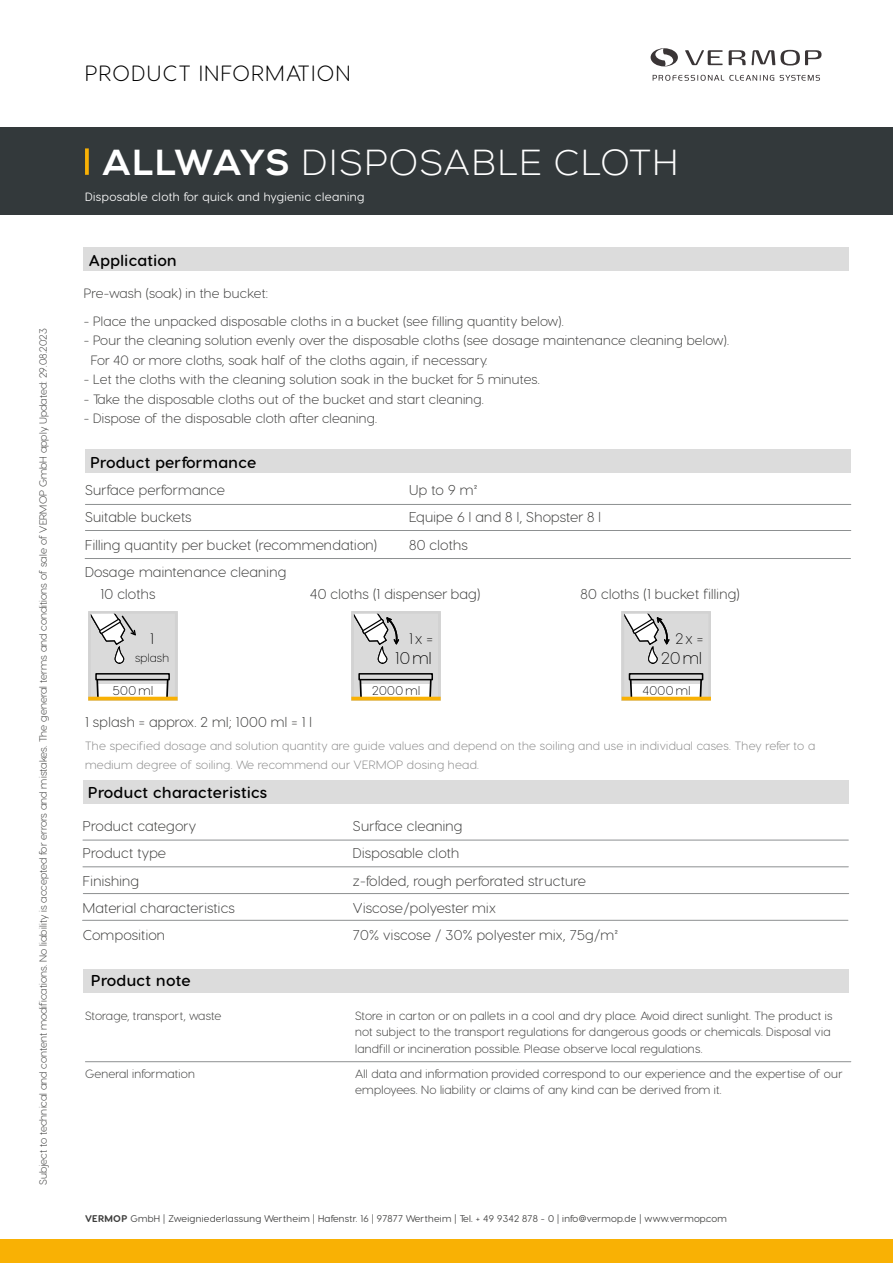
<style>
.page{position:relative;width:893px;height:1263px;background:#fff}
.page>*{position:absolute;margin:0;border:0;box-sizing:border-box;transform-origin:0 0}
.t1{font:300 36px "Nexa";letter-spacing:.03em;color:#fff}
.t2{font:300 22.05px "Visby Round CF";letter-spacing:.07em;color:#000}
.t3{font:200 16.95px "Visby Round CF";letter-spacing:.01em;color:#000}
.t4{font:600 15.75px "Visby Round CF";letter-spacing:.03em;color:#000}
.t5{font:200 15.3px "Visby Round CF";color:#000}
.t6{font:300 14.25px/22.5px "Visby Round CF";letter-spacing:.02em;color:#3c3c3b}
.t7{font:300 14.25px "Visby Round CF";color:#3c3c3b}
.t8{font:300 13.5px/19.5px "Visby Round CF";letter-spacing:.02em;color:#3c3c3b}
.t9{font:200 12.75px "Visby Round CF";letter-spacing:.03em;color:#000}
.t10{font:300 12px/16.5px "Visby Round CF";letter-spacing:.02em;color:#3c3c3b}
.t11{font:300 12px/18.8px "Visby Round CF";letter-spacing:.03em;color:#878787}
.t12{font:12px "Visby Round CF";letter-spacing:.04em;color:#fff}
.t13{font:300 12px "Visby Round CF";color:#3c3c3b}
.t14{font:200 11.85px "Visby Round CF";letter-spacing:.01em;color:#000}
.t15{font:300 10.5px "Visby Round CF";letter-spacing:.01em;color:#3c3c3b}
.t16{font:9.75px "Visby Round CF";letter-spacing:.03em;color:#3c3c3b}
.s1{font-family:"Nexa X Bold";font-weight:400}
.s2{font-weight:700}
</style>
<div class="page">
<div style="left:0;top:128px;width:893px;height:87px;background:#33393b"></div>
<div style="left:0;top:1239px;width:893px;height:24px;background:#f9b104"></div>
<div style="left:88px;top:611px;width:90px;height:89px;background:#dadada"></div>
<div style="left:95px;top:673px;width:75px;height:7px;border:2px solid #000"></div>
<svg style="left:90px;top:613px;width:46px;height:51px"></svg>
<div style="left:97px;top:684px;width:71px;height:14px;background:#fff"></div>
<svg style="left:95px;top:678px;width:5px;height:19px"></svg>
<svg style="left:165px;top:678px;width:4px;height:19px"></svg>
<hr style="left:88px;top:697px;width:90px;height:3px;background:#f9b104">
<div style="left:622px;top:611px;width:89px;height:89px;background:#dadada"></div>
<div style="left:631px;top:684px;width:70px;height:14px;background:#fff"></div>
<div style="left:629px;top:673px;width:74px;height:7px;border:2px solid #000"></div>
<svg style="left:629px;top:678px;width:4px;height:18px"></svg>
<svg style="left:699px;top:678px;width:4px;height:18px"></svg>
<svg style="left:626px;top:615px;width:44px;height:49px"></svg>
<div style="left:622px;top:611px;width:89px;height:89px;border:3px solid #d2d2d2"></div>
<hr style="left:622px;top:697px;width:89px;height:3px;background:#f9b104">
<div style="left:351px;top:611px;width:90px;height:89px;background:#dadada"></div>
<div style="left:360px;top:684px;width:71px;height:14px;background:#fff"></div>
<div style="left:358px;top:673px;width:75px;height:7px;border:2px solid #000"></div>
<svg style="left:359px;top:678px;width:4px;height:18px"></svg>
<svg style="left:428px;top:678px;width:5px;height:18px"></svg>
<svg style="left:355px;top:615px;width:45px;height:49px"></svg>
<div style="left:351px;top:611px;width:90px;height:89px;border:3px solid #d2d2d2"></div>
<hr style="left:351px;top:697px;width:90px;height:3px;background:#f9b104">
<div style="left:83px;top:969px;width:765px;height:24px;background:#dcdcdc"></div>
<svg style="left:85px;top:148px;width:4px;height:27px"></svg>
<svg style="left:752px;top:50px;width:69px;height:16px"></svg>
<svg style="left:729px;top:50px;width:17px;height:15px"></svg>
<svg style="left:685px;top:50px;width:38px;height:15px"></svg>
<svg style="left:653px;top:75px;width:167px;height:6px"></svg>
<svg style="left:651px;top:48px;width:27px;height:18px"></svg>
<div style="left:83px;top:780px;width:765px;height:24px;background:#dcdcdc"></div>
<div style="left:85px;top:450px;width:765px;height:23px;background:#dcdcdc"></div>
<hr style="left:83px;top:840px;width:765px;height:1px;background:#8d9091">
<hr style="left:83px;top:866px;width:765px;height:1px;background:#8d9091">
<hr style="left:83px;top:893px;width:766px;height:1px;background:#8d9091">
<hr style="left:83px;top:920px;width:765px;height:1px;background:#8d9091">
<hr style="left:85px;top:504px;width:766px;height:1px;background:#8d9091">
<hr style="left:85px;top:1061px;width:766px;height:1px;background:#8d9091">
<div style="left:84px;top:248px;width:765px;height:23px;background:#dcdcdc"></div>
<hr style="left:85px;top:558px;width:765px;height:1px;background:#8d9091">
<hr style="left:85px;top:530px;width:766px;height:1px;background:#8d9091">
<p class="t15" style="left:36px;top:1185px;width:858px;rotate:-90deg">Subject to technical and content modifications. No liability is accepted for errors and mistakes. The general terms and conditions of sale of VERMOP GmbH apply. Updated: 29.08.2023</p>
<h2 class="t2" style="left:85px;top:59px;width:267px">PRODUCT INFORMATION</h2>
<h1 class="t1" style="left:102px;top:141px;width:578px"><span class="s1">ALLWAYS</span> DISPOSABLE CLOTH</h1>
<p class="t12" style="left:85px;top:189px;width:281px">Disposable cloth for quick and hygienic cleaning</p>
<p class="t4" style="left:89px;top:250px;width:89px">Application</p>
<p class="t8" style="left:84px;top:283px;width:186px">Pre-wash (soak) in the bucket:</p>
<p class="t8" style="left:84px;top:311px;width:482px">- Place the unpacked disposable cloths in a bucket (see filling quantity below).</p>
<p class="t8" style="left:91px;top:330px;width:640px;text-indent:-7px">- Pour the cleaning solution evenly over the disposable cloths (see dosage maintenance cleaning below).<br>For 40 or more cloths, soak half of the cloths again, if necessary.</p>
<p class="t8" style="left:84px;top:369px;width:458px">- Let the cloths with the cleaning solution soak in the bucket for 5 minutes.</p>
<p class="t8" style="left:84px;top:389px;width:402px">- Take the disposable cloths out of the bucket and start cleaning.</p>
<p class="t8" style="left:84px;top:408px;width:295px">- Dispose of the disposable cloth after cleaning.</p>
<p class="t4" style="left:90px;top:452px;width:168px">Product performance</p>
<p class="t6" style="left:85px;top:479px;width:142px">Surface performance</p>
<p class="t6" style="left:409px;top:479px;width:70px">Up to 9 m²</p>
<p class="t6" style="left:85px;top:506px;width:108px">Suitable buckets</p>
<p class="t6" style="left:409px;top:506px;width:193px">Equipe 6 l and 8 l, Shopster 8 l</p>
<p class="t6" style="left:85px;top:533px;width:293px">Filling quantity per bucket (recommendation)</p>
<p class="t6" style="left:409px;top:533px;width:60px">80 cloths</p>
<p class="t6" style="left:100px;top:560px;width:187px;text-indent:-15px">Dosage maintenance cleaning<br>10 cloths</p>
<p class="t6" style="left:310px;top:583px;width:172px">40 cloths (1 dispenser bag)</p>
<p class="t6" style="left:581px;top:583px;width:161px">80 cloths (1 bucket filling)</p>
<p class="t5" style="left:150px;top:629px;width:5px">1</p>
<p class="t14" style="left:135px;top:650px;width:35px">splash</p>
<p class="t9" style="left:113px;top:683px;width:42px">500 ml</p>
<p class="t5" style="left:409px;top:629px;width:25px">1x =</p>
<p class="t3" style="left:395px;top:647px;width:38px">10ml</p>
<p class="t9" style="left:372px;top:683px;width:49px">2000 ml</p>
<p class="t5" style="left:675px;top:629px;width:29px">2x =</p>
<p class="t3" style="left:661px;top:647px;width:42px">20ml</p>
<p class="t9" style="left:642px;top:683px;width:50px">4000 ml</p>
<p class="t6" style="left:85px;top:710px;width:229px">1 splash = approx. 2 ml; 1000 ml = 1 l</p>
<p class="t11" style="left:85px;top:737px;width:732px">The specified dosage and solution quantity are guide values and depend on the soiling and use in individual cases. They refer to a medium degree of soiling. We recommend our VERMOP dosing head.</p>
<p class="t4" style="left:88px;top:783px;width:181px">Product characteristics</p>
<p class="t6" style="left:83px;top:814px;width:115px">Product category</p>
<p class="t6" style="left:353px;top:814px;width:111px">Surface cleaning</p>
<p class="t6" style="left:83px;top:842px;width:85px">Product type</p>
<p class="t6" style="left:353px;top:842px;width:108px">Disposable cloth</p>
<p class="t6" style="left:83px;top:869px;width:58px">Finishing</p>
<p class="t6" style="left:353px;top:869px;width:235px">z-folded, rough perforated structure</p>
<p class="t6" style="left:83px;top:896px;width:153px">Material characteristics</p>
<p class="t7" style="left:353px;top:899px;width:144px">Viscose/polyester mix</p>
<p class="t6" style="left:83px;top:923px;width:83px">Composition</p>
<p class="t6" style="left:353px;top:923px;width:267px">70% viscose / 30% polyester mix, 75g/m²</p>
<p class="t4" style="left:91px;top:970px;width:101px">Product note</p>
<p class="t13" style="left:85px;top:1008px;width:138px">Storage, transport, waste</p>
<p class="t10" style="left:355px;top:1007px;width:479px">Store in carton or on pallets in a cool and dry place. Avoid direct sunlight. The product is not subject to the transport regulations for dangerous goods or chemicals. Disposal via landfill or incineration possible. Please observe local regulations.</p>
<p class="t10" style="left:85px;top:1065px;width:111px">General information</p>
<p class="t10" style="left:355px;top:1065px;width:489px">All data and information provided correspond to our experience and the expertise of our employees. No liability or claims of any kind can be derived from it.</p>
<p class="t16" style="left:85px;top:1212px;width:643px"><span class="s2">VERMOP</span> GmbH | Zweigniederlassung Wertheim | Hafenstr. 16 | 97877 Wertheim | Tel. + 49 9342 878 - 0 | info@vermop.de | www.vermop.com</p>
</div>
